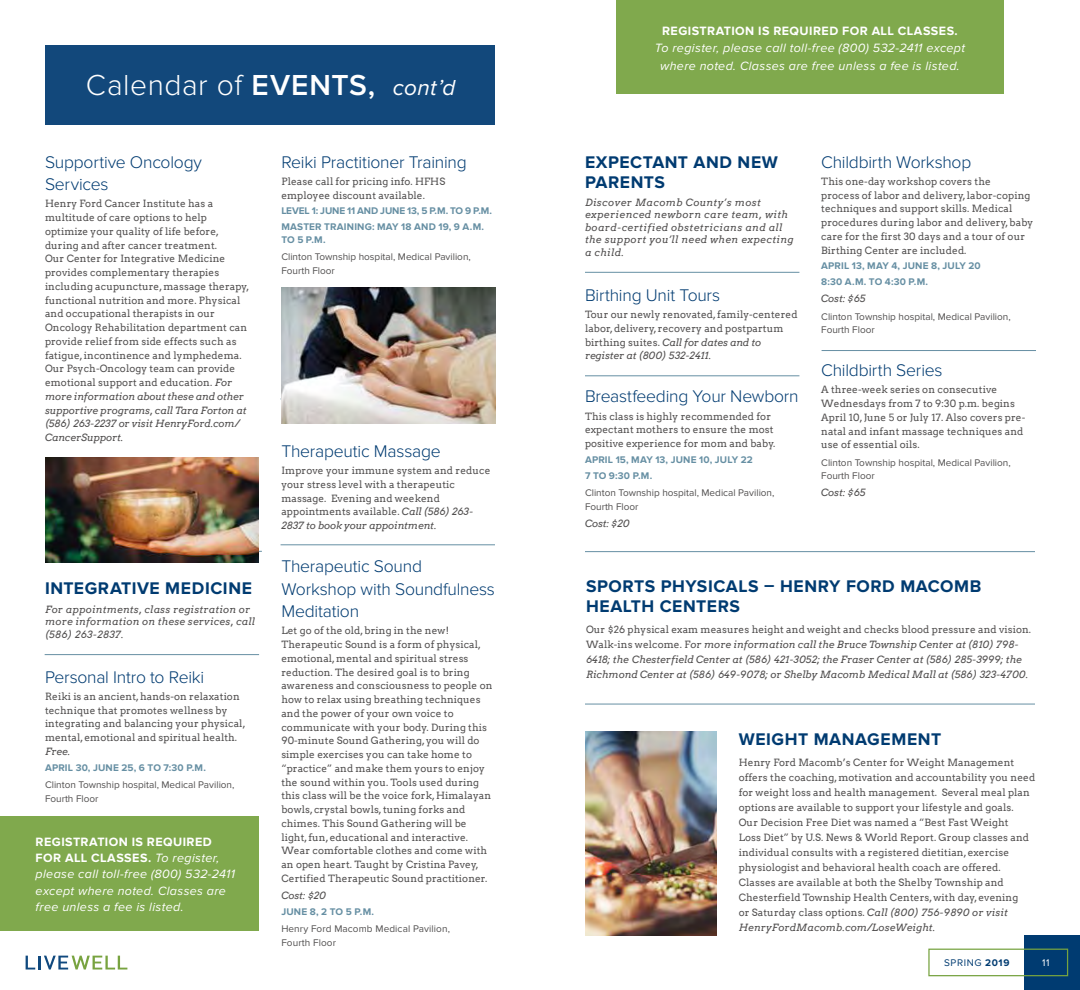
<style>
.page{position:relative;width:1080px;height:990px;background:#fff}
.page>*{position:absolute;margin:0;border:0;box-sizing:border-box;transform-origin:0 0}
.t1{font:300 30px "Proxima Nova";letter-spacing:.015em;color:#fff}
.t2{font:300 17.5px/22.5px "Proxima Nova";letter-spacing:-.015em;color:#003b71}
.t3{font:700 17.5px/20px "Proxima Nova";letter-spacing:.03em;color:#003b71}
.t4{font:italic 12.5px/16.2px "Proxima Nova";letter-spacing:.03em;color:#fff;text-align:center}
.t5{font:700 12.5px "Proxima Nova";letter-spacing:.035em;color:#fff}
.t6{font:10px/13.8px "Arvo";letter-spacing:.01em;color:#525050}
.t7{font:10px/13.8px "Proxima Nova";color:#525050}
.t8{font:italic 10px/15px "Arvo";color:#525050}
.t9{font:700 10px/15.9px "Proxima Nova";letter-spacing:.015em;color:#668fa3}
.t10{font:italic 10px/12.5px "Arvo";letter-spacing:.04em;color:#525050}
.t11{font:italic 10px/12.5px "Arvo";letter-spacing:.02em;color:#525050}
.t12{font:10px "Proxima Nova";letter-spacing:.06em;color:#003b71}
.t13{font:10px "Proxima Nova";color:#fff}
.s1{font-weight:600}
.s2{font-weight:400;font-style:italic;font-size:22.5px}
.s3{font-style:italic}
.s4{font-weight:700;font-style:normal}
.s5{font-style:normal}
.s6{font-weight:700}
</style>
<div class="page">
<div style="left:1024px;top:935px;width:56px;height:55px;background:#003b71"></div>
<svg style="left:26px;top:956px;width:9px;height:14px"></svg>
<hr style="left:38px;top:956px;width:3px;height:14px;background:#10497e">
<svg style="left:44px;top:956px;width:83px;height:14px"></svg>
<div style="left:928px;top:949px;width:140px;height:27px;border:1px solid #77a340"></div>
<div style="left:45px;top:45px;width:450px;height:80px;background:#12487b"></div>
<div style="left:616px;top:0;width:388px;height:93px;background:#80a94d"></div>
<div style="left:0;top:816px;width:259px;height:115px;background:#80a94d"></div>
<hr style="left:281px;top:544px;width:214px;height:1px;background:#668fa3">
<hr style="left:45px;top:654px;width:214px;height:1px;background:#668fa3">
<hr style="left:585px;top:272px;width:214px;height:1px;background:#668fa3">
<hr style="left:585px;top:375px;width:214px;height:1px;background:#668fa3">
<hr style="left:822px;top:350px;width:214px;height:1px;background:#668fa3">
<hr style="left:585px;top:551px;width:450px;height:1px;background:#668fa3">
<hr style="left:585px;top:704px;width:450px;height:1px;background:#668fa3">
<hr style="left:47px;top:551px;width:215px;height:1px;background:#668fa3">
<img style="left:45px;top:458px;width:214px;height:105px">
<img style="left:281px;top:287px;width:214px;height:137px">
<img style="left:585px;top:731px;width:131px;height:204px">
<h1 class="t1" style="left:86px;top:68px;width:371px">Calendar of <span class="s1">EVENTS,</span> <span class="s2">cont’d</span></h1>
<h2 class="t2" style="left:45px;top:151px;width:159px">Supportive Oncology<br>Services</h2>
<p class="t6" style="left:45px;top:197px;width:206px">Henry Ford Cancer Institute has a multitude of care options to help optimize your quality of life before, during and after cancer treatment.<br>Our Center for Integrative Medicine provides complementary therapies including acupuncture, massage therapy, functional nutrition and more. Physical and occupational therapists in our Oncology Rehabilitation department can provide relief from side effects such as fatigue, incontinence and lymphedema.<br>Our Psych-Oncology team can provide emotional support and education. <span class="s3">For more information about these and other supportive programs, call Tara Forton at (586) 263-2237 or visit HenryFord.com/ CancerSupport.</span></p>
<h2 class="t3" style="left:45px;top:579px;width:208px">INTEGRATIVE MEDICINE</h2>
<p class="t11" style="left:45px;top:603px;width:212px">For appointments, class registration or more information on these services, call (586) 263-2837.</p>
<h2 class="t2" style="left:45px;top:666px;width:161px">Personal Intro to Reiki</h2>
<p class="t6" style="left:45px;top:689px;width:202px">Reiki is an ancient, hands-on relaxation technique that promotes wellness by integrating and balancing your physical, mental, emotional and spiritual health.</p>
<p class="t11" style="left:45px;top:745px;width:27px">Free.</p>
<p class="t9" style="left:45px;top:760px;width:163px">APRIL 30, JUNE 25, 6 TO 7:30 P.M.</p>
<p class="t7" style="left:45px;top:778px;width:191px">Clinton Township hospital, Medical Pavilion,<br>Fourth Floor</p>
<p class="t4" style="left:36px;top:834px;width:201px;text-align:left"><span class="s4">REGISTRATION IS REQUIRED<br>FOR ALL CLASSES.</span> To register, please call toll-free (800) 532-2411 except where noted. Classes are free unless a fee is listed.</p>
<h2 class="t2" style="left:281px;top:151px;width:187px">Reiki Practitioner Training</h2>
<p class="t6" style="left:281px;top:174px;width:165px">Please call for pricing info. HFHS employee discount available.</p>
<p class="t9" style="left:281px;top:203px;width:212px">LEVEL 1: JUNE 11 AND JUNE 13, 5 P.M. TO 9 P.M.<br>MASTER TRAINING: MAY 18 AND 19, 9 A.M.</p>
<p class="t9" style="left:281px;top:232px;width:46px">TO 5 P.M.</p>
<p class="t7" style="left:281px;top:250px;width:191px">Clinton Township hospital, Medical Pavilion,<br>Fourth Floor</p>
<h2 class="t2" style="left:281px;top:440px;width:161px">Therapeutic Massage</h2>
<p class="t6" style="left:281px;top:464px;width:211px">Improve your immune system and reduce your stress level with a therapeutic massage. Evening and weekend appointments available. <span class="s3">Call (586) 263- 2837 to book your appointment.</span></p>
<h2 class="t2" style="left:281px;top:555px;width:215px">Therapeutic Sound<br>Workshop with Soundfulness<br>Meditation</h2>
<p class="t6" style="left:281px;top:624px;width:213px">Let go of the old, bring in the new!<br>Therapeutic Sound is a form of physical, emotional, mental and spiritual stress reduction. The desired goal is to bring awareness and consciousness to people on how to relax using breathing techniques and the power of your own voice to communicate with your body. During this 90-minute Sound Gathering, you will do simple exercises you can take home to “practice” and make them yours to enjoy the sound within you. Tools used during this class will be the voice fork, Himalayan bowls, crystal bowls, tuning forks and chimes. This Sound Gathering will be light, fun, educational and interactive.<br>Wear comfortable clothes and come with an open heart. Taught by Cristina Pavey, Certified Therapeutic Sound practitioner.</p>
<p class="t11" style="left:281px;top:889px;width:46px">Cost: $20</p>
<p class="t9" style="left:281px;top:904px;width:94px">JUNE 8, 2 TO 5 P.M.</p>
<p class="t7" style="left:281px;top:922px;width:170px">Henry Ford Macomb Medical Pavilion,<br>Fourth Floor</p>
<p class="t5" style="left:662px;top:23px;width:297px">REGISTRATION IS REQUIRED FOR ALL CLASSES.</p>
<p class="t4" style="left:655px;top:40px;width:312px;line-height:17.5px">To register, please call toll-free (800) 532-2411 except where noted. Classes are free unless a fee is listed.</p>
<h2 class="t3" style="left:585px;top:152px;width:195px">EXPECTANT AND NEW<br>PARENTS</h2>
<p class="t10" style="left:585px;top:196px;width:210px">Discover Macomb County’s most experienced newborn care team, with board-certified obstetricians and all the support you’ll need when expecting a child.</p>
<h2 class="t2" style="left:585px;top:284px;width:137px">Birthing Unit Tours</h2>
<p class="t6" style="left:585px;top:308px;width:214px">Tour our newly renovated, family-centered labor, delivery, recovery and postpartum birthing suites. <span class="s3">Call for dates and to register at (800) 532-2411.</span></p>
<h2 class="t2" style="left:585px;top:386px;width:215px">Breastfeeding Your Newborn</h2>
<p class="t6" style="left:585px;top:409px;width:192px">This class is highly recommended for expectant mothers to ensure the most positive experience for mom and baby.</p>
<p class="t9" style="left:585px;top:452px;width:169px">APRIL 15, MAY 13, JUNE 10, JULY 22<br>7 TO 9:30 P.M.</p>
<p class="t7" style="left:585px;top:486px;width:191px">Clinton Township hospital, Medical Pavilion,<br>Fourth Floor</p>
<p class="t11" style="left:585px;top:517px;width:46px">Cost: $20</p>
<h2 class="t2" style="left:821px;top:151px;width:152px">Childbirth Workshop</h2>
<p class="t6" style="left:821px;top:174px;width:214px">This one-day workshop covers the<br>process of labor and delivery, labor-coping techniques and support skills. Medical procedures during labor and delivery, baby care for the first 30 days and a tour of our Birthing Center are included.</p>
<p class="t9" style="left:821px;top:258px;width:161px">APRIL 13, MAY 4, JUNE 8, JULY 20<br>8:30 A.M. TO 4:30 P.M.</p>
<p class="t11" style="left:821px;top:292px;width:46px">Cost: $65</p>
<p class="t7" style="left:821px;top:309px;width:191px">Clinton Township hospital, Medical Pavilion,<br>Fourth Floor</p>
<h2 class="t2" style="left:821px;top:359px;width:123px">Childbirth Series</h2>
<p class="t6" style="left:821px;top:383px;width:206px">A three-week series on consecutive Wednesdays from 7 to 9:30 p.m. begins April 10, June 5 or July 17. Also covers pre&shy;natal and infant massage techniques and use of essential oils.</p>
<p class="t7" style="left:821px;top:455px;width:191px">Clinton Township hospital, Medical Pavilion,<br>Fourth Floor</p>
<p class="t11" style="left:821px;top:486px;width:46px">Cost: $65</p>
<h2 class="t3" style="left:586px;top:577px;width:397px">SPORTS PHYSICALS – HENRY FORD MACOMB<br>HEALTH CENTERS</h2>
<p class="t8" style="left:586px;top:621px;width:447px"><span class="s5">Our $26 physical exam measures height and weight and checks blood pressure and vision.<br>Walk-ins welcome. F</span>or more information call the Bruce Township Center at (810) 798- 6418; the Chesterfield Center at (586) 421-3052; the Fraser Center at (586) 285-3999; the Richmond Center at (586) 649-9078; or Shelby Macomb Medical Mall at (586) 323-4700.</p>
<h2 class="t3" style="left:739px;top:730px;width:204px">WEIGHT MANAGEMENT</h2>
<p class="t6" style="left:739px;top:755px;width:298px;line-height:15px">Henry Ford Macomb’s Center for Weight Management offers the coaching, motivation and accountability you need for weight loss and health management. Several meal plan options are available to support your lifestyle and goals.<br>Our Decision Free Diet was named a “Best Fast Weight<br>Loss Diet” by U.S. News &amp; World Report. Group classes and individual consults with a registered dietitian, exercise physiologist and behavioral health coach are offered.<br>Classes are available at both the Shelby Township and Chesterfield Township Health Centers, with day, evening<br>or Saturday class options. <span class="s3">Call (800) 756-9890 or visit HenryFordMacomb.com/LoseWeight.</span></p>
<p class="t12" style="left:944px;top:957px;width:67px">SPRING <span class="s6">2019</span></p>
<p class="t13" style="left:1042px;top:957px;width:9px">11</p>
</div>
